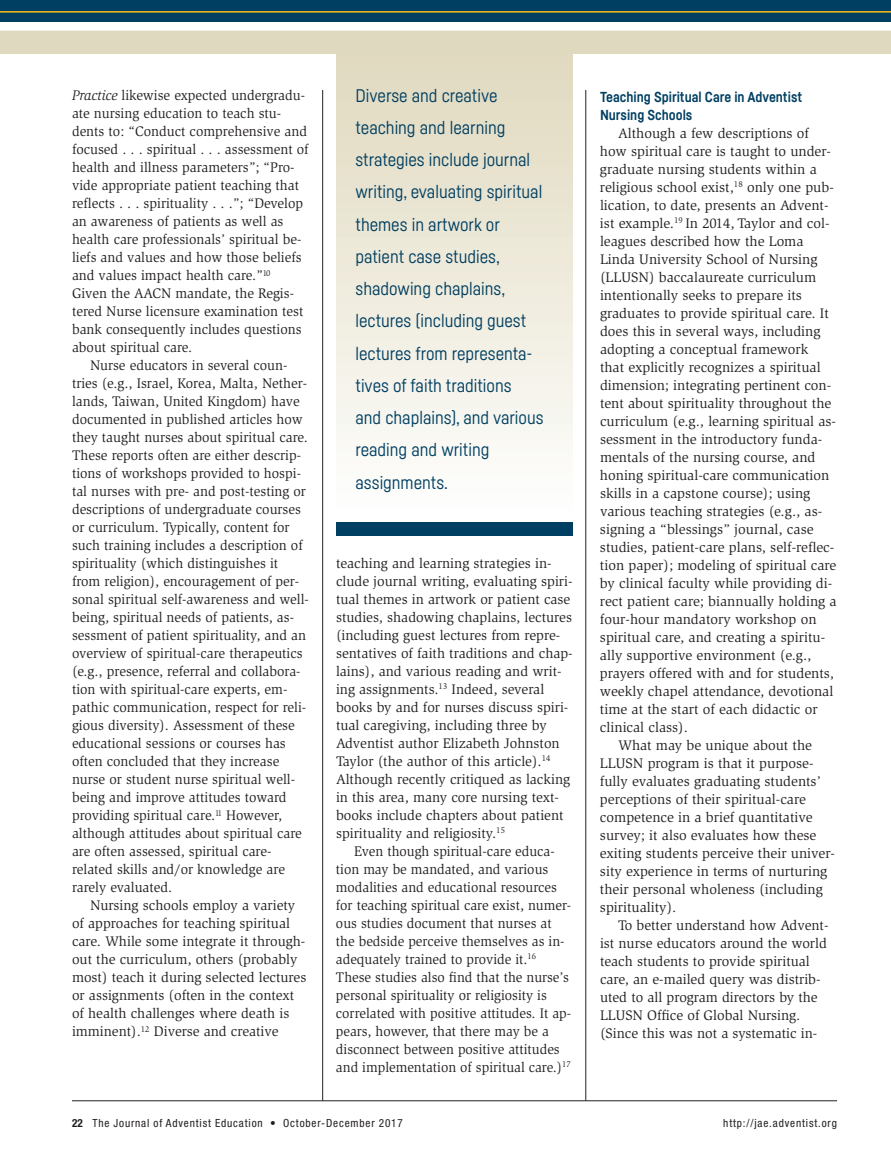
<style>
.page{position:relative;width:891px;height:1161px;background:#fff}
.page>*{position:absolute;margin:0;border:0;box-sizing:border-box;transform-origin:0 0}
.t1{font:18px/32.2px "Fabrikat";color:#003f61}
.t2{font:14.25px/18px "Slimbach Std";color:#231f20}
.t3{font:14.25px/18px "Slimbach Std";color:#231f20;scale:.96 1}
.t4{font:700 14.25px/18px "Fabrikat";color:#003f61}
.t5{font:condensed 11.25px "Helvetica Neue";letter-spacing:.075em;color:#231f20}
.s1{font-style:italic}
.s2{font-weight:700}
</style>
<div class="page">
<div style="left:336px;top:42px;width:237px;height:472px;background:linear-gradient(to bottom,#e0d8bd,#fefefd)"></div>
<div style="left:336px;top:522px;width:237px;height:13px;background:#003f61"></div>
<hr style="left:322px;top:90px;width:1px;height:1011px;background:#231f20">
<hr style="left:586px;top:90px;width:1px;height:1011px;background:#231f20">
<hr style="left:72px;top:1101px;width:765px;height:1px;background:#231f20">
<div style="left:0;top:30px;width:891px;height:24px;background:#dfd9bf"></div>
<div style="left:0;top:22px;width:891px;height:9px;background:#fff"></div>
<div style="left:0;top:0;width:891px;height:22px;background:#003f61"></div>
<hr style="left:0;top:11px;width:891px;height:2px;background:#fdbe12">
<p class="t2" style="left:72px;top:88px;width:238px"><span class="s1">Practice</span> likewise expected undergradu&shy;ate nursing education to teach stu&shy;dents to: “Conduct comprehensive and focused . . . spiritual . . . assessment of health and illness parameters”; “Pro&shy;vide appropriate patient teaching that reflects . . . spirituality . . .”; “Develop an awareness of patients as well as health care professionals’ spiritual be&shy;liefs and values and how those beliefs and values impact health care.”<sup>10<br></sup>Given the AACN mandate, the Regis&shy;tered Nurse licensure examination test bank consequently includes questions about spiritual care.</p>
<p class="t2" style="left:72px;top:358px;width:238px;text-indent:18px">Nurse educators in several coun&shy;tries (e.g., Israel, Korea, Malta, Nether&shy;lands, Taiwan, United Kingdom) have documented in published articles how they taught nurses about spiritual care.<br>These reports often are either descrip&shy;tions of workshops provided to hospi&shy;tal nurses with pre- and post-testing or descriptions of undergraduate courses or curriculum. Typically, content for such training includes a description of spirituality (which distinguishes it from religion), encouragement of per&shy;sonal spiritual self-awareness and well&shy;being, spiritual needs of patients, as&shy;sessment of patient spirituality, and an overview of spiritual-care therapeutics (e.g., presence, referral and collabora&shy;tion with spiritual-care experts, em&shy;pathic communication, respect for reli&shy;gious diversity). Assessment of these educational sessions or courses has often concluded that they increase nurse or student nurse spiritual well&shy;being and improve attitudes toward providing spiritual care.<sup>11</sup> However, although attitudes about spiritual care are often assessed, spiritual care&shy;related skills and/or knowledge are rarely evaluated.</p>
<p class="t2" style="left:72px;top:898px;width:236px;text-indent:18px">Nursing schools employ a variety of approaches for teaching spiritual care. While some integrate it through&shy;out the curriculum, others (probably most) teach it during selected lectures or assignments (often in the context of health challenges where death is imminent).<sup>12</sup> Diverse and creative</p>
<p class="t1" style="left:355px;top:81px;width:190px">Diverse and creative teaching and learning strategies include journal writing, evaluating spiritual themes in artwork or patient case studies, shadowing chaplains, lectures (including guest lectures from representa&shy;tives of faith traditions<br>and chaplains), and various reading and writing assignments.</p>
<p class="t2" style="left:336px;top:555px;width:238px">teaching and learning strategies in&shy;clude journal writing, evaluating spiri&shy;tual themes in artwork or patient case studies, shadowing chaplains, lectures (including guest lectures from repre&shy;sentatives of faith traditions and chap&shy;lains), and various reading and writ&shy;ing assignments.<sup>13</sup> Indeed, several books by and for nurses discuss spiri&shy;tual caregiving, including three by Adventist author Elizabeth Johnston Taylor (the author of this article).<sup>14<br></sup>Although recently critiqued as lacking in this area, many core nursing text&shy;books include chapters about patient spirituality and religiosity.<sup>15</sup></p>
<p class="t3" style="left:336px;top:843px;width:246px;text-indent:18px">Even though spiritual-care educa&shy;tion may be mandated, and various modalities and educational resources for teaching spiritual care exist, numer&shy;ous studies document that nurses at the bedside perceive themselves as in&shy;adequately trained to provide it.<sup>16<br></sup>These studies also find that the nurse’s personal spirituality or religiosity is correlated with positive attitudes. It ap&shy;pears, however, that there may be a disconnect between positive attitudes and implementation of spiritual care.)<sup>17</sup></p>
<p class="t4" style="left:600px;top:89px;width:204px">Teaching Spiritual Care in Adventist<br>Nursing Schools</p>
<p class="t2" style="left:618px;top:125px;width:192px">Although a few descriptions of</p>
<p class="t2" style="left:600px;top:143px;width:233px">how spiritual care is taught to under-</p>
<p class="t2" style="left:600px;top:161px;width:218px">graduate nursing students within a</p>
<p class="t2" style="left:600px;top:179px;width:235px">religious school exist,<sup>18</sup> only one pub-</p>
<p class="t2" style="left:600px;top:197px;width:230px">lication, to date, presents an Advent-</p>
<p class="t2" style="left:600px;top:215px;width:231px">ist example.<sup>19</sup> In 2014, Taylor and col-</p>
<p class="t2" style="left:600px;top:233px;width:205px">leagues described how the Loma</p>
<p class="t2" style="left:600px;top:251px;width:219px">Linda University School of Nursing</p>
<p class="t2" style="left:600px;top:269px;width:218px">(LLUSN) baccalaureate curriculum</p>
<p class="t2" style="left:600px;top:287px;width:203px">intentionally seeks to prepare its</p>
<p class="t2" style="left:600px;top:305px;width:230px">graduates to provide spiritual care. It</p>
<p class="t2" style="left:600px;top:323px;width:222px">does this in several ways, including</p>
<p class="t2" style="left:600px;top:341px;width:210px">adopting a conceptual framework</p>
<p class="t2" style="left:600px;top:359px;width:222px">that explicitly recognizes a spiritual</p>
<p class="t2" style="left:600px;top:377px;width:233px">dimension; integrating pertinent con-</p>
<p class="t2" style="left:600px;top:395px;width:233px">tent about spirituality throughout the</p>
<p class="t2" style="left:600px;top:413px;width:238px">curriculum (e.g., learning spiritual as-</p>
<p class="t2" style="left:600px;top:431px;width:224px">sessment in the introductory funda-</p>
<p class="t2" style="left:600px;top:449px;width:217px">mentals of the nursing course, and</p>
<p class="t2" style="left:600px;top:467px;width:231px">honing spiritual-care communication</p>
<p class="t2" style="left:600px;top:485px;width:212px">skills in a capstone course); using</p>
<p class="t2" style="left:600px;top:503px;width:224px">various teaching strategies (e.g., as-</p>
<p class="t2" style="left:600px;top:521px;width:215px">signing a “blessings” journal, case</p>
<p class="t2" style="left:600px;top:539px;width:236px">studies, patient-care plans, self-reflec-</p>
<p class="t2" style="left:600px;top:557px;width:238px">tion paper); modeling of spiritual care</p>
<p class="t2" style="left:600px;top:575px;width:234px">by clinical faculty while providing di-</p>
<p class="t2" style="left:600px;top:593px;width:238px">rect patient care; biannually holding a</p>
<p class="t2" style="left:600px;top:611px;width:218px">four-hour mandatory workshop on</p>
<p class="t2" style="left:600px;top:629px;width:227px">spiritual care, and creating a spiritu-</p>
<p class="t2" style="left:600px;top:647px;width:213px">ally supportive environment (e.g.,</p>
<p class="t2" style="left:600px;top:665px;width:235px">prayers offered with and for students,</p>
<p class="t2" style="left:600px;top:683px;width:235px">weekly chapel attendance, devotional</p>
<p class="t2" style="left:600px;top:701px;width:219px">time at the start of each didactic or</p>
<p class="t2" style="left:600px;top:719px;width:90px">clinical class).</p>
<p class="t2" style="left:618px;top:737px;width:196px">What may be unique about the</p>
<p class="t2" style="left:600px;top:755px;width:215px">LLUSN program is that it purpose-</p>
<p class="t2" style="left:600px;top:773px;width:222px">fully evaluates graduating students’</p>
<p class="t2" style="left:600px;top:791px;width:207px">perceptions of their spiritual-care</p>
<p class="t2" style="left:600px;top:809px;width:214px">competence in a brief quantitative</p>
<p class="t2" style="left:600px;top:827px;width:218px">survey; it also evaluates how these</p>
<p class="t2" style="left:600px;top:845px;width:237px">exiting students perceive their univer-</p>
<p class="t2" style="left:600px;top:863px;width:229px">sity experience in terms of nurturing</p>
<p class="t2" style="left:600px;top:881px;width:224px">their personal wholeness (including</p>
<p class="t2" style="left:600px;top:899px;width:78px">spirituality).</p>
<p class="t2" style="left:618px;top:917px;width:212px">To better understand how Advent-</p>
<p class="t2" style="left:600px;top:935px;width:228px">ist nurse educators around the world</p>
<p class="t2" style="left:600px;top:953px;width:211px">teach students to provide spiritual</p>
<p class="t2" style="left:600px;top:971px;width:222px">care, an e-mailed query was distrib-</p>
<p class="t2" style="left:600px;top:989px;width:219px">uted to all program directors by the</p>
<p class="t2" style="left:600px;top:1007px;width:202px">LLUSN Office of Global Nursing.</p>
<p class="t2" style="left:600px;top:1025px;width:219px">(Since this was not a systematic in-</p>
<p class="t5" style="left:72px;top:1119px;width:332px"><span class="s2">22</span> The Journal of Adventist Education • October-December 2017</p>
<p class="t5" style="left:723px;top:1119px;width:115px">http://jae.adventist.org</p>
</div>
